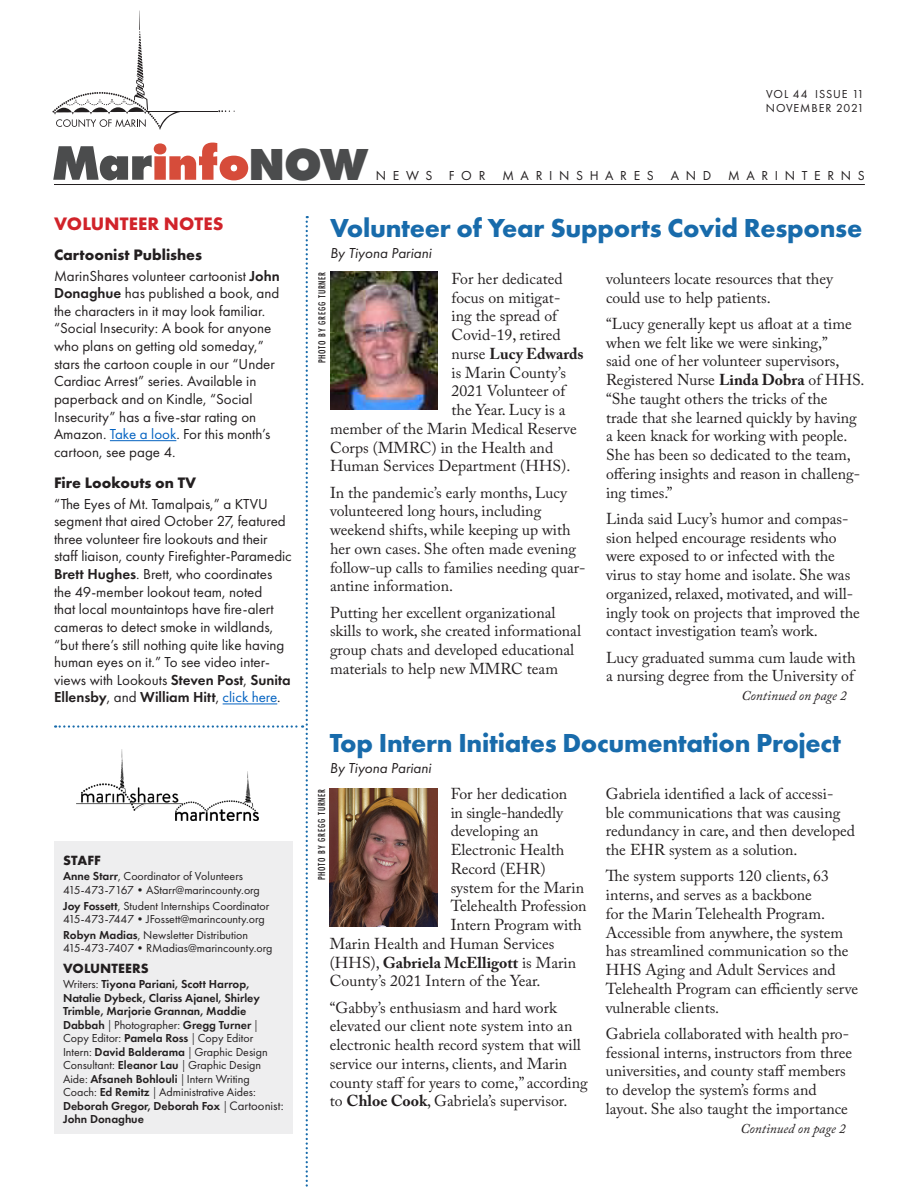
<style>
.page{position:relative;width:918px;height:1188px;background:#fff}
.page>*{position:absolute;margin:0;border:0;box-sizing:border-box;transform-origin:0 0}
.t1{font:800 50.25px "Futura PT";letter-spacing:-.01em;color:#d64c3a}
._03a__Story_Head_18{font:700 27px "Futura PT";letter-spacing:-.01em;color:#186bab}
._01a_Volunteer_Notes{font:700 18.75px "Futura PT";letter-spacing:.01em;color:#d1232a}
._03c_Story_Body_10_5{font:15.75px/18.8px "Adobe Caslon Pro";color:#231f20}
._03c_Story_Body_10_5-2{font:700 15.75px "Adobe Caslon Pro";color:#231f20}
._01b_Volunteer_Notes{font:700 15.75px "Futura PT";color:#231f20}
._03c_Story_Body_10_5-3{font:15.75px "Adobe Caslon Pro";letter-spacing:-.02em;color:#231f20}
._01c_Volunteer_Notes{font:15px/17.7px "Futura PT";color:#231f20}
._03b_Story_Byline{font:italic 15px "Futura PT";color:#231f20}
._02a_Masthead_Head{font:700 13.8px "Futura PT";letter-spacing:.01em;color:#231f20}
._03e_Continued_on{font:italic 13.5px "Adobe Caslon Pro";color:#231f20}
.t2{font:13.5px "Futura PT";letter-spacing:.49em;color:#231f20}
._02b_Masthead_Body{font:600 12px/13.5px "Futura PT";color:#231f20}
._02b_Masthead_Body-2{font:12px/13.5px "Futura PT";color:#231f20}
._02b_Masthead_Body-3{font:12px/14.2px "Futura PT";letter-spacing:.075em;color:#231f20}
._05b_Photo_Credit{font:500 10.5px "Futura PT Cond";letter-spacing:.06em;color:#231f20}
.s1{color:#4b4c4d}
.s2{font-size:46.5px;color:#4b4c4d}
.s3{font-weight:600}
.s4{color:#0563c1}
.s5{font-weight:400}
.s6{font-weight:400;font-size:12.75px}
.s7{font-weight:700}
</style>
<div class="page">
<svg style="left:55px;top:216px;width:253px;height:971px"></svg>
<img style="left:176px;top:771px;width:83px;height:49px">
<img style="left:76px;top:749px;width:107px;height:63px">
<hr style="left:54px;top:184px;width:811px;height:1px;background:#231f20">
<hr style="left:148px;top:111px;width:70px;height:1px;background:#231f20">
<svg style="left:218px;top:110px;width:17px;height:2px"></svg>
<svg style="left:53px;top:11px;width:127px;height:119px"></svg>
<div style="left:54px;top:841px;width:239px;height:293px;background:#eeeeef"></div>
<hr style="left:110px;top:440px;width:66px;height:1px;background:#0563c1">
<hr style="left:223px;top:704px;width:54px;height:1px;background:#0563c1">
<img style="left:330px;top:272px;width:108px;height:138px">
<img style="left:329px;top:788px;width:108px;height:138px">
<p class="_02b_Masthead_Body-3" style="left:766px;top:86px;width:100px">VOL 44 ISSUE 11<br>NOVEMBER 2021</p>
<p class="t1" style="left:51px;top:131px;width:319px"><span class="s1">Mar</span>info<span class="s2">NOW</span></p>
<p class="t2" style="left:376px;top:167px;width:111px">NEWS FOR</p>
<p class="t2" style="left:502px;top:167px;width:153px">MARINSHARES</p>
<p class="t2" style="left:671px;top:167px;width:42px">AND</p>
<p class="t2" style="left:728px;top:167px;width:138px">MARINTERNS</p>
<p class="_01a_Volunteer_Notes" style="left:54px;top:212px;width:171px">VOLUNTEER NOTES</p>
<p class="_01b_Volunteer_Notes" style="left:54px;top:245px;width:150px">Cartoonist Publishes</p>
<p class="_01c_Volunteer_Notes" style="left:54px;top:267px;width:227px">MarinShares volunteer cartoonist <span class="s3">John Donaghue</span> has published a book, and the characters in it may look familiar. “Social Insecurity: A book for anyone who plans on getting old someday,” stars the cartoon couple in our “Under Cardiac Arrest” series. Available in paperback and on Kindle, “Social Insecurity” has a five-star rating on Amazon. <span class="s4">Take a look</span>. For this month’s cartoon, see page 4.</p>
<p class="_01b_Volunteer_Notes" style="left:54px;top:473px;width:144px">Fire Lookouts on TV</p>
<p class="_01c_Volunteer_Notes" style="left:54px;top:495px;width:239px">“The Eyes of Mt. Tamalpais,” a KTVU segment that aired October 27, featured three volunteer fire lookouts and their staff liaison, county Firefighter-Paramedic <span class="s3">Brett Hughes</span>. Brett, who coordinates the 49-member lookout team, noted<br>that local mountaintops have fire-alert cameras to detect smoke in wildlands, “but there’s still nothing quite like having human eyes on it.” To see video inter&shy;views with Lookouts <span class="s3">Steven Post</span>, <span class="s3">Sunita Ellensby</span>, and <span class="s3">William Hitt</span>, <span class="s4">click here</span>.</p>
<p class="_02a_Masthead_Head" style="left:63px;top:852px;width:39px">STAFF</p>
<p class="_02b_Masthead_Body-2" style="left:63px;top:869px;width:198px"><span class="s3">Anne Starr</span>, Coordinator of Volunteers<br>415-473-7167•AStarr@marincounty.org</p>
<p class="_02b_Masthead_Body-2" style="left:63px;top:899px;width:208px"><span class="s3">Joy Fossett</span>, Student Internships Coordinator<br>415-473-7447•JFossett@marincounty.org</p>
<p class="_02b_Masthead_Body-2" style="left:63px;top:928px;width:211px"><span class="s3">Robyn Madias</span>, Newsletter Distribution<br>415-473-7407•RMadias@marincounty.org</p>
<p class="_02a_Masthead_Head" style="left:63px;top:960px;width:87px">VOLUNTEERS</p>
<p class="_02b_Masthead_Body" style="left:63px;top:977px;width:222px"><span class="s5">Writers:</span> Tiyona Pariani, Scott Harrop, Natalie Dybeck, Clariss Ajanel, Shirley Trimble, Marjorie Grannan, Maddie Dabbah <span class="s5">| Photographer:</span> Gregg Turner <span class="s5">| Copy Editor:</span> Pamela Ross <span class="s5">| Copy Editor Intern:</span> David Balderama <span class="s5">| Graphic Design Consultant:</span> Eleanor Lau <span class="s5">| Graphic Design Aide:</span> Afsaneh Bohlouli <span class="s5">| Intern Writing Coach:</span> Ed Remitz <span class="s5">| Administrative Aides:<br></span>Deborah Gregor, Deborah Fox <span class="s5">|</span> <span class="s6">Cartoonist:<br></span>John Donaghue</p>
<p class="_03a__Story_Head_18" style="left:330px;top:210px;width:534px">Volunteer of Year Supports Covid Response</p>
<p class="_03b_Story_Byline" style="left:330px;top:244px;width:103px">By Tiyona Pariani</p>
<p class="_03c_Story_Body_10_5" style="left:452px;top:269px;width:113px">For her dedicated</p>
<p class="_03c_Story_Body_10_5" style="left:452px;top:288px;width:110px">focus on mitigat-</p>
<p class="_03c_Story_Body_10_5" style="left:452px;top:307px;width:107px">ing the spread of</p>
<p class="_03c_Story_Body_10_5" style="left:452px;top:325px;width:111px">Covid-19, retired</p>
<p class="_03c_Story_Body_10_5-2" style="left:452px;top:344px;width:134px"><span class="s5">nurse</span> Lucy Edwards</p>
<p class="_03c_Story_Body_10_5" style="left:452px;top:363px;width:116px">is Marin County’s</p>
<p class="_03c_Story_Body_10_5" style="left:452px;top:382px;width:115px">2021 Volunteer of</p>
<p class="_03c_Story_Body_10_5" style="left:452px;top:400px;width:115px">the Year. Lucy is a</p>
<p class="_03c_Story_Body_10_5" style="left:330px;top:419px;width:248px">member of the Marin Medical Reserve</p>
<p class="_03c_Story_Body_10_5" style="left:330px;top:438px;width:225px">Corps (MMRC) in the Health and</p>
<p class="_03c_Story_Body_10_5" style="left:330px;top:457px;width:242px">Human Services Department (HHS).</p>
<p class="_03c_Story_Body_10_5" style="left:330px;top:483px;width:257px">In the pandemic’s early months, Lucy volunteered long hours, including weekend shifts, while keeping up with her own cases. She often made evening follow-up calls to families needing quar&shy;antine information.</p>
<p class="_03c_Story_Body_10_5" style="left:330px;top:603px;width:253px">Putting her excellent organizational skills to work, she created informational group chats and developed educational materials to help new MMRC team</p>
<p class="_05b_Photo_Credit" style="left:316px;top:363px;width:93px;rotate:-90deg">PHOTO BY GREGG TURNER</p>
<p class="_03c_Story_Body_10_5" style="left:606px;top:269px;width:229px">volunteers locate resources that they could use to help patients.</p>
<p class="_03c_Story_Body_10_5" style="left:606px;top:314px;width:260px">“Lucy generally kept us afloat at a time when we felt like we were sinking,”<br>said one of her volunteer supervisors, Registered Nurse <span class="s7">Linda Dobra</span> of HHS. “She taught others the tricks of the<br>trade that she learned quickly by having a keen knack for working with people.<br>She has been so dedicated to the team, offering insights and reason in challeng&shy;ing times.”</p>
<p class="_03c_Story_Body_10_5" style="left:606px;top:509px;width:256px">Linda said Lucy’s humor and compas&shy;sion helped encourage residents who were exposed to or infected with the virus to stay home and isolate. She was organized, relaxed, motivated, and will&shy;ingly took on projects that improved the contact investigation team’s work.</p>
<p class="_03c_Story_Body_10_5" style="left:606px;top:648px;width:251px">Lucy graduated summa cum laude with a nursing degree from the University of</p>
<p class="_03e_Continued_on" style="left:742px;top:688px;width:107px">Continued on page 2</p>
<p class="_03a__Story_Head_18" style="left:330px;top:725px;width:513px">Top Intern Initiates Documentation Project</p>
<p class="_03b_Story_Byline" style="left:330px;top:759px;width:103px">By Tiyona Pariani</p>
<p class="_03c_Story_Body_10_5" style="left:451px;top:784px;width:118px">For her dedication</p>
<p class="_03c_Story_Body_10_5-3" style="left:451px;top:803px;width:114px">in single-handedly</p>
<p class="_03c_Story_Body_10_5" style="left:451px;top:822px;width:89px">developing an</p>
<p class="_03c_Story_Body_10_5" style="left:451px;top:840px;width:115px">Electronic Health</p>
<p class="_03c_Story_Body_10_5" style="left:451px;top:859px;width:96px">Record (EHR)</p>
<p class="_03c_Story_Body_10_5" style="left:451px;top:878px;width:135px">system for the Marin</p>
<p class="_03c_Story_Body_10_5" style="left:451px;top:897px;width:138px">Telehealth Profession</p>
<p class="_03c_Story_Body_10_5" style="left:451px;top:915px;width:133px">Intern Program with</p>
<p class="_03c_Story_Body_10_5" style="left:330px;top:934px;width:226px">Marin Health and Human Services</p>
<p class="_03c_Story_Body_10_5-2" style="left:330px;top:953px;width:248px"><span class="s5">(HHS),</span> Gabriela McElligott <span class="s5">is Marin</span></p>
<p class="_03c_Story_Body_10_5" style="left:330px;top:972px;width:212px">County’s 2021 Intern of the Year.</p>
<p class="_03c_Story_Body_10_5" style="left:330px;top:998px;width:259px">“Gabby’s enthusiasm and hard work elevated our client note system into an electronic health record system that will service our interns, clients, and Marin county staff for years to come,” according to <span class="s7">Chloe Cook</span>, Gabriela’s supervisor.</p>
<p class="_03c_Story_Body_10_5" style="left:606px;top:784px;width:251px">Gabriela identified a lack of accessi&shy;ble communications that was causing redundancy in care, and then developed the EHR system as a solution.</p>
<p class="_03c_Story_Body_10_5" style="left:606px;top:867px;width:254px">The system supports 120 clients, 63 interns, and serves as a backbone<br>for the Marin Telehealth Program.<br>Accessible from anywhere, the system has streamlined communication so the HHS Aging and Adult Services and Telehealth Program can efficiently serve vulnerable clients.</p>
<p class="_03c_Story_Body_10_5" style="left:606px;top:1024px;width:248px">Gabriela collaborated with health pro&shy;fessional interns, instructors from three universities, and county staff members to develop the system’s forms and layout. She also taught the importance</p>
<p class="_05b_Photo_Credit" style="left:316px;top:880px;width:93px;rotate:-90deg">PHOTO BY GREGG TURNER</p>
<p class="_03e_Continued_on" style="left:741px;top:1121px;width:107px">Continued on page 2</p>
</div>
